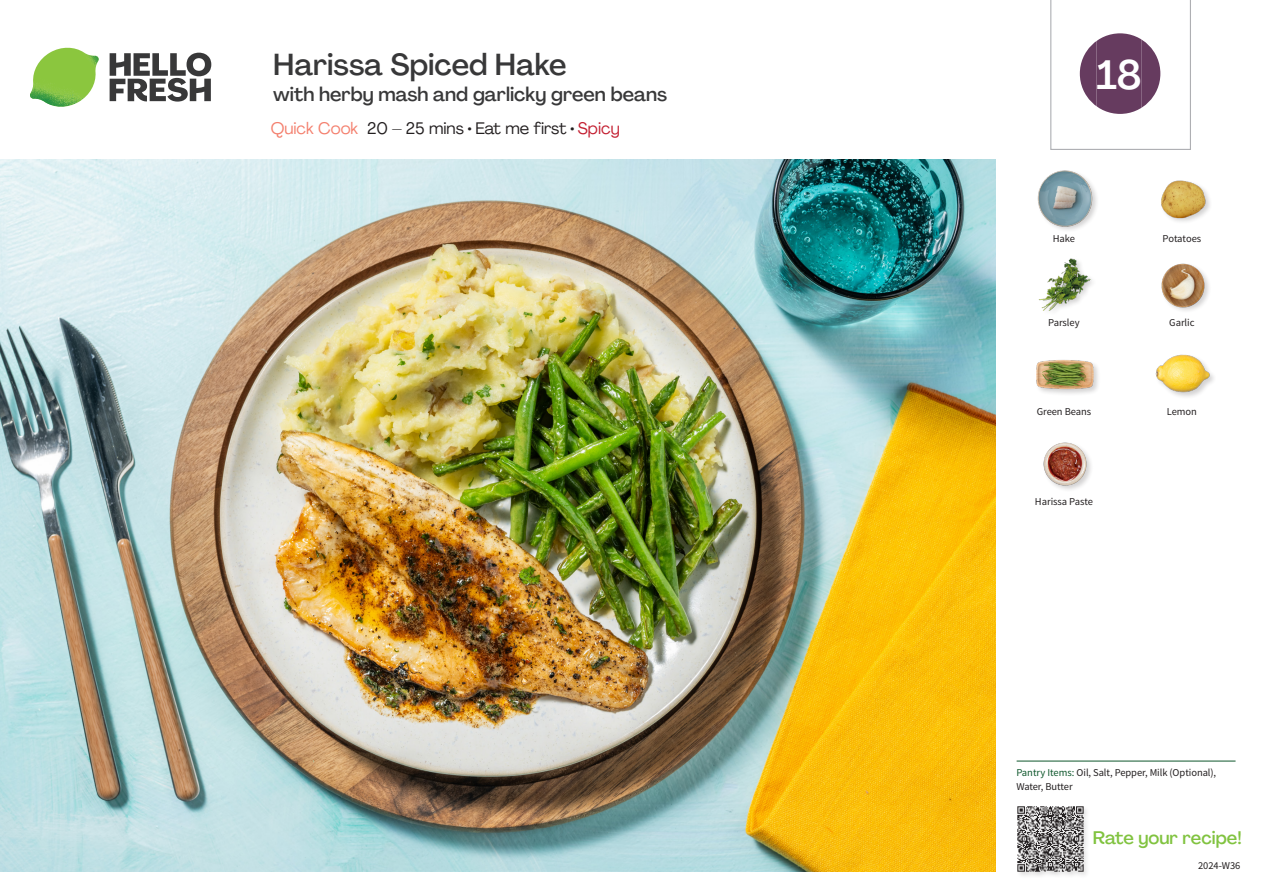
<style>
.page{position:relative;width:1263px;height:893px;background:#fff}
.page>*{position:absolute;margin:0;border:0;box-sizing:border-box;transform-origin:0 0}
._24_Recipe_Nr_Bag{font:500 40.5px "Agrandir";color:#fff}
._15_Titel_UK{font:500 30px "Agrandir";color:#383839}
._15_Titel_UK-2{font:500 19.5px "Agrandir";color:#383839}
.t1{font:500 18px "Agrandir";color:#81c340}
._02_Box_Type{font:16.5px "Agrandir";color:#231f20}
.t2{font:10.5px/13.5px "Source Sans Variable";letter-spacing:-.005em;color:#231f20}
._18_FRONT_ingredients_UK{font:10.5px "Source Sans Pro";letter-spacing:-.005em;color:#231f20}
.s1{color:#f4806e}
.s2{color:#c31f31}
.s3{font-family:"Source Sans Pro";color:#0e572c}
</style>
<div class="page">
<svg style="left:110px;top:53px;width:101px;height:49px"></svg>
<img style="left:30px;top:48px;width:69px;height:59px">
<img style="left:0;top:159px;width:995px;height:713px">
<hr style="left:1016px;top:761px;width:219px;height:1px;background:#0e572c">
<div style="left:1016px;top:805px;width:74px;height:74px;background:#f9f9f9"></div>
<img style="left:1017px;top:806px;width:69px;height:69px">
<img style="left:1161px;top:180px;width:49px;height:42px">
<div style="left:1037px;top:170px;width:62px;height:63px;background:#231f20;opacity:.2"></div>
<img style="left:1037px;top:170px;width:57px;height:57px">
<img style="left:1161px;top:263px;width:48px;height:48px">
<img style="left:1038px;top:258px;width:54px;height:53px">
<img style="left:1155px;top:354px;width:57px;height:43px">
<div style="left:1035px;top:359px;width:66px;height:38px;background:#231f20;opacity:.2"></div>
<img style="left:1036px;top:359px;width:58px;height:38px">
<img style="left:1043px;top:442px;width:48px;height:48px">
<svg style="left:1050px;top:0;width:141px;height:150px"></svg>
<p class="_15_Titel_UK" style="left:273px;top:46px;width:295px">Harissa Spiced Hake</p>
<p class="_15_Titel_UK-2" style="left:273px;top:82px;width:395px">with herby mash and garlicky green beans</p>
<p class="_02_Box_Type" style="left:271px;top:118px;width:351px"><span class="s1">Quick Cook</span> 20 – 25 mins • Eat me first • <span class="s2">Spicy</span></p>
<p class="_24_Recipe_Nr_Bag" style="left:1096px;top:50px;width:46px">18</p>
<p class="_18_FRONT_ingredients_UK" style="left:1053px;top:232px;width:24px">Hake</p>
<p class="_18_FRONT_ingredients_UK" style="left:1162px;top:232px;width:40px">Potatoes</p>
<p class="_18_FRONT_ingredients_UK" style="left:1048px;top:316px;width:33px">Parsley</p>
<p class="_18_FRONT_ingredients_UK" style="left:1169px;top:316px;width:27px">Garlic</p>
<p class="_18_FRONT_ingredients_UK" style="left:1037px;top:405px;width:56px">Green Beans</p>
<p class="_18_FRONT_ingredients_UK" style="left:1167px;top:405px;width:32px">Lemon</p>
<p class="_18_FRONT_ingredients_UK" style="left:1035px;top:495px;width:60px">Harissa Paste</p>
<p class="t2" style="left:1016px;top:766px;width:201px"><span class="s3">Pantry Items:</span> Oil, Salt, Pepper, Milk (Optional),<br>Water, Butter</p>
<h3 class="t1" style="left:1093px;top:827px;width:150px">Rate your recipe!</h3>
<p class="t2" style="left:1198px;top:859px;width:44px">2024-W36</p>
</div>
